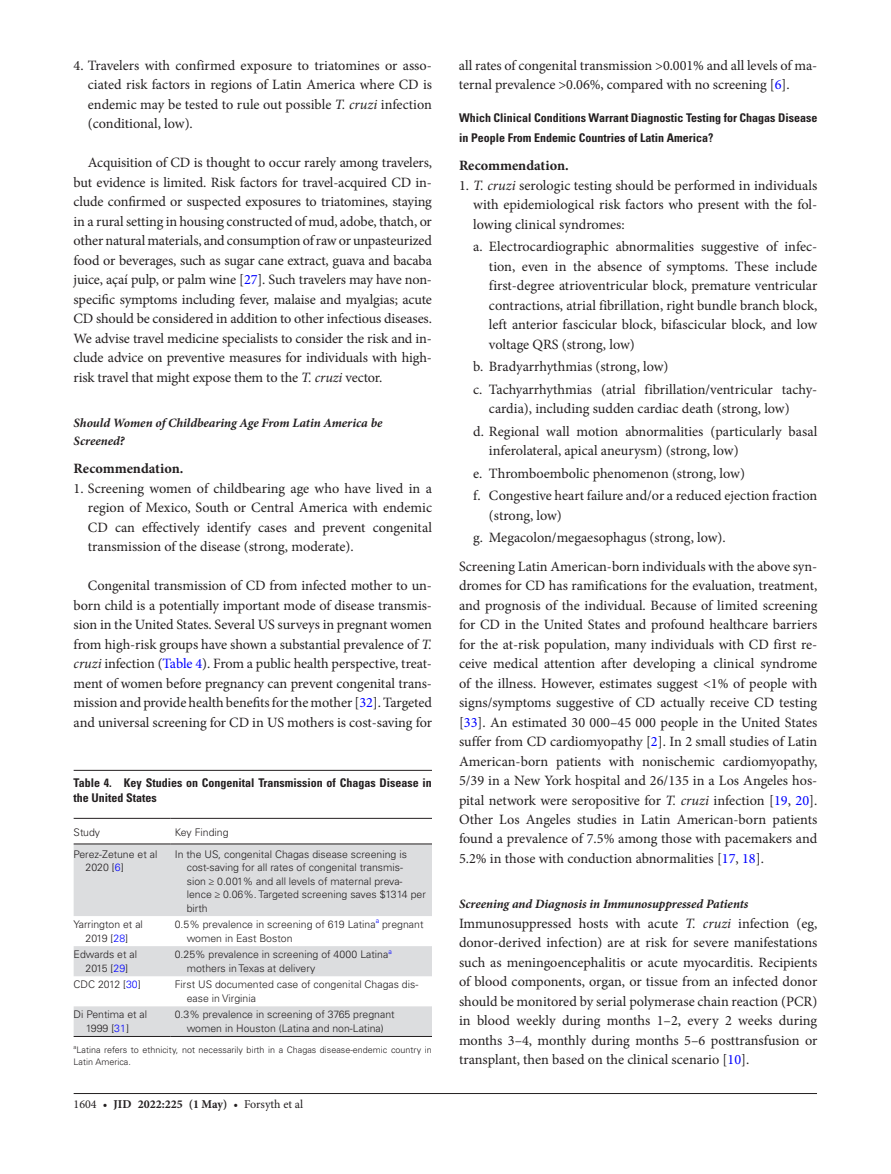
<style>
.page{position:relative;width:891px;height:1174px;background:#fff}
.page>*{position:absolute;margin:0;border:0;box-sizing:border-box;transform-origin:0 0}
.t1{font:14.25px/19.5px "Minion Pro";letter-spacing:-.005em;color:#231f20;text-align:justify}
.t2{font:700 14.25px "Minion Pro";color:#231f20}
.t3{font:italic 700 12.75px/18px "Minion Pro";letter-spacing:-.005em;color:#231f20}
.t4{font:700 condensed 12px/19.5px "Univers LT Std";color:#231f20}
.t5{font:12px "Minion Pro";color:#231f20}
.t6{font:300 10.5px/13.5px "Univers LT Std";color:#231f20}
.t7{font:300 9px/12px "Univers LT Std";color:#231f20}
.t8{font:300 6.9px "Univers LT Std";color:#00f}
.t9{font:300 6px "Univers LT Std";color:#231f20}
.s1{font-style:italic}
.s2{color:#00f}
.s3{font-weight:700}
</style>
<div class="page">
<hr style="left:74px;top:1093px;width:743px;height:1px;background:#231f20">
<hr style="left:74px;top:770px;width:358px;height:1px;background:#231f20">
<svg style="left:74px;top:845px;width:358px;height:191px;fill:#dcdddf"></svg>
<hr style="left:74px;top:818px;width:96px;height:1px;background:#231f20">
<hr style="left:74px;top:844px;width:96px;height:1px;background:#231f20">
<hr style="left:170px;top:818px;width:262px;height:1px;background:#231f20">
<hr style="left:170px;top:844px;width:262px;height:1px;background:#231f20">
<hr style="left:74px;top:1036px;width:96px;height:1px;background:#231f20">
<hr style="left:170px;top:1036px;width:262px;height:1px;background:#231f20">
<p class="t1" style="left:88px;top:55px;width:346px;text-indent:-14px">4. Travelers with confirmed exposure to triatomines or asso&shy;ciated risk factors in regions of Latin America where CD is endemic may be tested to rule out possible <span class="s1">T. cruzi</span> infection (conditional, low).</p>
<p class="t1" style="left:74px;top:153px;width:360px;text-indent:14px">Acquisition of CD is thought to occur rarely among travelers, but evidence is limited. Risk factors for travel-acquired CD in&shy;clude confirmed or suspected exposures to triatomines, staying in a rural setting in housing constructed of mud, adobe, thatch, or other natural materials, and consumption of raw or unpasteurized food or beverages, such as sugar cane extract, guava and bacaba juice, açaí pulp, or palm wine [<span class="s2">27</span>]. Such travelers may have non&shy;specific symptoms including fever, malaise and myalgias; acute CD should be considered in addition to other infectious diseases.<br>We advise travel medicine specialists to consider the risk and in&shy;clude advice on preventive measures for individuals with high&shy;risk travel that might expose them to the <span class="s1">T. cruzi</span> vector.</p>
<p class="t3" style="left:74px;top:413px;width:310px">Should Women of Childbearing Age From Latin America be<br>Screened?</p>
<p class="t2" style="left:74px;top:459px;width:111px">Recommendation.</p>
<p class="t1" style="left:88px;top:478px;width:346px;text-indent:-14px">1. Screening women of childbearing age who have lived in a region of Mexico, South or Central America with endemic CD can effectively identify cases and prevent congenital transmission of the disease (strong, moderate).</p>
<p class="t1" style="left:74px;top:576px;width:360px;text-indent:14px">Congenital transmission of CD from infected mother to un&shy;born child is a potentially important mode of disease transmis&shy;sion in the United States. Several US surveys in pregnant women from high-risk groups have shown a substantial prevalence of <span class="s1">T. cruzi</span> infection (<span class="s2">Table 4</span>). From a public health perspective, treat&shy;ment of women before pregnancy can prevent congenital trans&shy;mission and provide health benefits for the mother [<span class="s2">32</span>]. Targeted and universal screening for CD in US mothers is cost-saving for</p>
<p class="t4" style="left:74px;top:775px;width:360px;line-height:15px">Table 4. Key Studies on Congenital Transmission of Chagas Disease in the United States</p>
<p class="t6" style="left:74px;top:826px;width:28px">Study</p>
<p class="t6" style="left:175px;top:826px;width:55px">Key Finding</p>
<p class="t6" style="left:86px;top:847px;width:73px;text-indent:-12px">Perez-Zetune et al<br>2020 [<span class="s2">6</span>]</p>
<p class="t6" style="left:187px;top:847px;width:241px;text-indent:-12px">In the US, congenital Chagas disease screening is cost-saving for all rates of congenital transmis-<br>sion ≥ 0.001% and all levels of maternal preva&shy;lence ≥ 0.06%. Targeted screening saves $1314 per birth</p>
<p class="t6" style="left:74px;top:918px;width:71px;text-align:center">Yarrington et al<br>2019 [<span class="s2">28</span>]</p>
<p class="t6" style="left:187px;top:918px;width:238px;text-indent:-12px">0.5% prevalence in screening of 619 Latina<sup>a</sup> pregnant women in East Boston</p>
<p class="t6" style="left:74px;top:948px;width:65px;text-align:center">Edwards et al<br>2015 [<span class="s2">29</span>]</p>
<p class="t6" style="left:175px;top:948px;width:215px">0.25% prevalence in screening of 4000 Latina</p>
<p class="t8" style="left:388px;top:947px;width:5px">a</p>
<p class="t6" style="left:187px;top:961px;width:130px">mothers in Texas at delivery</p>
<p class="t6" style="left:74px;top:978px;width:68px">CDC 2012 [<span class="s2">30</span>]</p>
<p class="t6" style="left:187px;top:978px;width:233px;text-indent:-12px">First US documented case of congenital Chagas dis&shy;ease in Virginia</p>
<p class="t6" style="left:74px;top:1008px;width:75px;text-align:center">Di Pentima et al<br>1999 [<span class="s2">31</span>]</p>
<p class="t6" style="left:175px;top:1008px;width:221px;text-align:center">0.3% prevalence in screening of 3765 pregnant women in Houston (Latina and non-Latina)</p>
<p class="t9" style="left:74px;top:1044px;width:4px">a</p>
<p class="t7" style="left:74px;top:1044px;width:360px;text-indent:3px">Latina refers to ethnicity, not necessarily birth in a Chagas disease-endemic country in<br>Latin America.</p>
<p class="t5" style="left:74px;top:1096px;width:231px">1604 • <span class="s3">JID 2022:225 (1 May)</span> • Forsyth et al</p>
<p class="t1" style="left:459px;top:55px;width:360px">all rates of congenital transmission &gt;0.001% and all levels of ma&shy;ternal prevalence &gt;0.06%, compared with no screening [<span class="s2">6</span>].</p>
<p class="t4" style="left:459px;top:108px;width:360px">Which Clinical Conditions Warrant Diagnostic Testing for Chagas Disease in People From Endemic Countries of Latin America?</p>
<p class="t2" style="left:459px;top:156px;width:111px">Recommendation.</p>
<p class="t1" style="left:473px;top:175px;width:346px;text-indent:-14px">1. <span class="s1">T. cruzi</span> serologic testing should be performed in individuals with epidemiological risk factors who present with the fol&shy;lowing clinical syndromes:</p>
<p class="t1" style="left:489px;top:237px;width:330px;text-indent:-16px">a. Electrocardiographic abnormalities suggestive of infec&shy;tion, even in the absence of symptoms. These include first-degree atrioventricular block, premature ventricular contractions, atrial fibrillation, right bundle branch block, left anterior fascicular block, bifascicular block, and low voltage QRS (strong, low)</p>
<p class="t1" style="left:473px;top:355px;width:346px;line-height:22.5px">b. Bradyarrhythmias (strong, low)<br>c. Tachyarrhythmias (atrial fibrillation/ventricular tachy-</p>
<p class="t1" style="left:473px;top:397px;width:346px;line-height:22.5px;text-indent:16px">cardia), including sudden cardiac death (strong, low)<br>d. Regional wall motion abnormalities (particularly basal</p>
<p class="t1" style="left:473px;top:439px;width:346px;line-height:22.5px;text-align:left;text-indent:16px">inferolateral, apical aneurysm) (strong, low)<br>e. Thromboembolic phenomenon (strong, low)<br>f. Congestive heart failure and/or a reduced ejection fraction</p>
<p class="t1" style="left:473px;top:504px;width:254px;line-height:22.5px;text-indent:16px">(strong, low)<br>g. Megacolon/megaesophagus (strong, low).</p>
<p class="t1" style="left:459px;top:556px;width:360px">Screening Latin American-born individuals with the above syn&shy;dromes for CD has ramifications for the evaluation, treatment, and prognosis of the individual. Because of limited screening for CD in the United States and profound healthcare barriers for the at-risk population, many individuals with CD first re&shy;ceive medical attention after developing a clinical syndrome of the illness. However, estimates suggest &lt;1% of people with signs/symptoms suggestive of CD actually receive CD testing [<span class="s2">33</span>]. An estimated 30 000–45 000 people in the United States suffer from CD cardiomyopathy [<span class="s2">2</span>]. In 2 small studies of Latin American-born patients with nonischemic cardiomyopathy, 5/39 in a New York hospital and 26/135 in a Los Angeles hos&shy;pital network were seropositive for <span class="s1">T. cruzi</span> infection [<span class="s2">19</span>, <span class="s2">20</span>].<br>Other Los Angeles studies in Latin American-born patients found a prevalence of 7.5% among those with pacemakers and 5.2% in those with conduction abnormalities [<span class="s2">17</span>, <span class="s2">18</span>].</p>
<p class="t3" style="left:459px;top:895px;width:291px">Screening and Diagnosis in Immunosuppressed Patients</p>
<p class="t1" style="left:459px;top:913px;width:360px">Immunosuppressed hosts with acute <span class="s1">T. cruzi</span> infection (eg, donor-derived infection) are at risk for severe manifestations such as meningoencephalitis or acute myocarditis. Recipients of blood components, organ, or tissue from an infected donor should be monitored by serial polymerase chain reaction (PCR) in blood weekly during months 1–2, every 2 weeks during months 3–4, monthly during months 5–6 posttransfusion or transplant, then based on the clinical scenario [<span class="s2">10</span>].</p>
</div>
